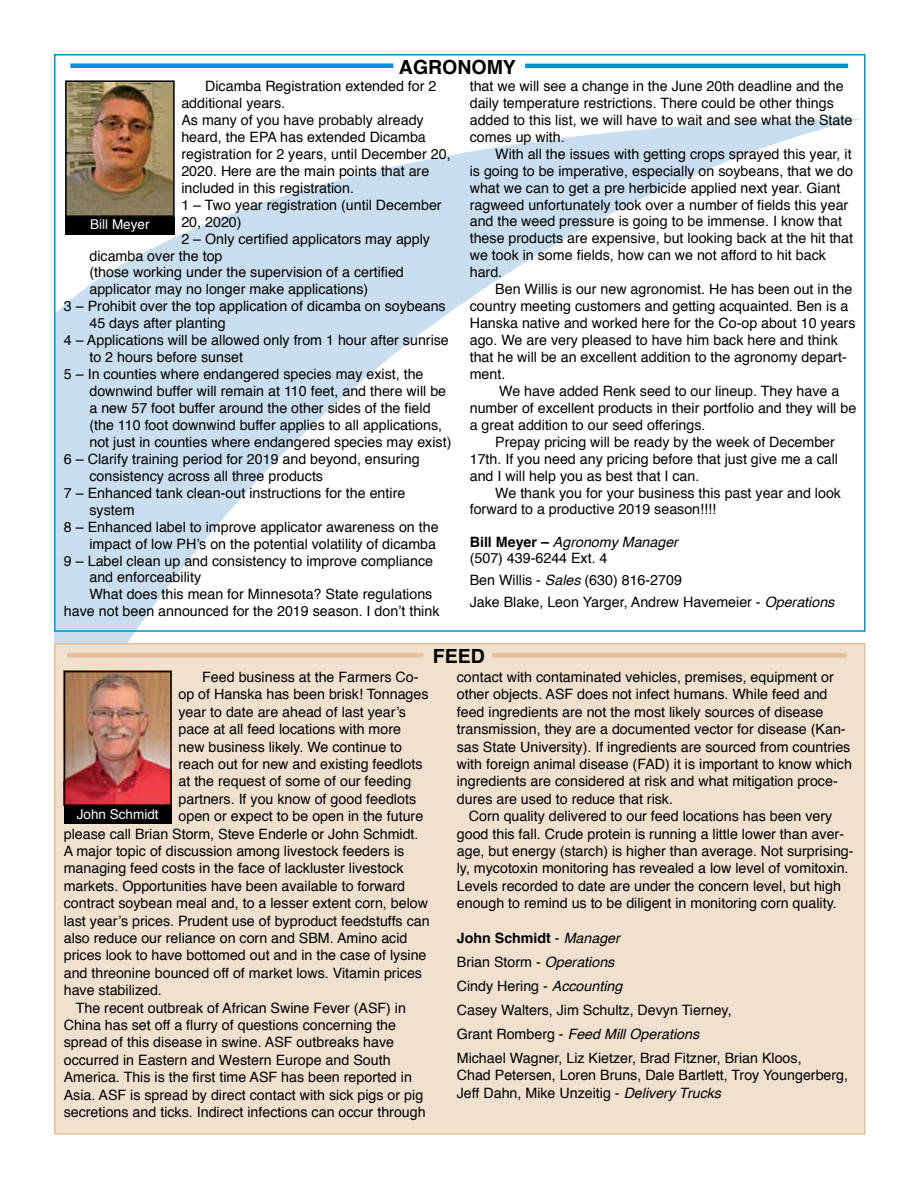
<style>
.page{position:relative;width:918px;height:1188px;background:#fff}
.page>*{position:absolute;margin:0;border:0;box-sizing:border-box;transform-origin:0 0}
.t1{font:700 19.5px "Helvetica";color:#000}
.t2{font:14.25px/17px "Helvetica";color:#000}
.t3{font:13.5px "Helvetica";color:#fff}
.s1{font-weight:700}
.s2{font-style:italic}
</style>
<div class="page">
<svg style="left:54px;top:119px;width:806px;height:524px"></svg>
<img style="left:68px;top:83px;width:104px;height:131px">
<div style="left:65px;top:80px;width:110px;height:137px;border:2px solid #000"></div>
<div style="left:70px;top:63px;width:323px;height:5px;background:#0092cd"></div>
<hr style="left:525px;top:64px;width:323px;height:4px;background:#0092cd">
<div style="left:54px;top:643px;width:812px;height:492px;background:#f1e0ce;border:2px solid #e3c19e"></div>
<img style="left:67px;top:674px;width:102px;height:129px">
<div style="left:64px;top:671px;width:108px;height:135px;border:2px solid #000"></div>
<div style="left:67px;top:653px;width:356px;height:5px;background:#e3c19e"></div>
<div style="left:492px;top:653px;width:355px;height:5px;background:#e3c19e"></div>
<div style="left:65px;top:217px;width:110px;height:17px;background:#000"></div>
<div style="left:64px;top:806px;width:108px;height:17px;background:#000"></div>
<h1 class="t1" style="left:399px;top:51px;width:119px">AGRONOMY</h1>
<p class="t2" style="left:205px;top:78px;width:233px">Dicamba Registration extended for 2</p>
<p class="t2" style="left:181px;top:95px;width:105px">additional years.</p>
<p class="t2" style="left:181px;top:112px;width:244px">As many of you have probably already</p>
<p class="t2" style="left:181px;top:129px;width:246px">heard, the EPA has extended Dicamba</p>
<p class="t2" style="left:181px;top:146px;width:271px">registration for 2 years, until December 20,</p>
<p class="t2" style="left:181px;top:163px;width:249px">2020. Here are the main points that are</p>
<p class="t2" style="left:181px;top:180px;width:174px">included in this registration.</p>
<p class="t2" style="left:181px;top:197px;width:262px">1 – Two year registration (until December</p>
<p class="t2" style="left:181px;top:214px;width:62px">20, 2020)</p>
<p class="t2" style="left:181px;top:231px;width:250px">2 – Only certified applicators may apply</p>
<p class="t2" style="left:89px;top:248px;width:135px">dicamba over the top</p>
<p class="t2" style="left:89px;top:264px;width:316px">(those working under the supervision of a certified</p>
<p class="t2" style="left:89px;top:281px;width:280px">applicator may no longer make applications)</p>
<p class="t2" style="left:64px;top:298px;width:383px">3 – Prohibit over the top application of dicamba on soybeans</p>
<p class="t2" style="left:89px;top:315px;width:138px">45 days after planting</p>
<p class="t2" style="left:64px;top:332px;width:386px">4 – Applications will be allowed only from 1 hour after sunrise</p>
<p class="t2" style="left:89px;top:349px;width:155px">to 2 hours before sunset</p>
<p class="t2" style="left:64px;top:366px;width:361px">5 – In counties where endangered species may exist, the</p>
<p class="t2" style="left:89px;top:383px;width:358px">downwind buffer will remain at 110 feet, and there will be</p>
<p class="t2" style="left:89px;top:400px;width:343px">a new 57 foot buffer around the other sides of the field</p>
<p class="t2" style="left:89px;top:417px;width:354px">(the 110 foot downwind buffer applies to all applications,</p>
<p class="t2" style="left:89px;top:434px;width:363px">not just in counties where endangered species may exist)</p>
<p class="t2" style="left:64px;top:451px;width:357px">6 – Clarify training period for 2019 and beyond, ensuring</p>
<p class="t2" style="left:89px;top:468px;width:235px">consistency across all three products</p>
<p class="t2" style="left:64px;top:485px;width:343px">7 – Enhanced tank clean-out instructions for the entire</p>
<p class="t2" style="left:89px;top:502px;width:47px">system</p>
<p class="t2" style="left:64px;top:519px;width:376px">8 – Enhanced label to improve applicator awareness on the</p>
<p class="t2" style="left:89px;top:536px;width:348px">impact of low PH’s on the potential volatility of dicamba</p>
<p class="t2" style="left:64px;top:552px;width:371px">9 – Label clean up and consistency to improve compliance</p>
<p class="t2" style="left:89px;top:569px;width:113px">and enforceability</p>
<p class="t2" style="left:89px;top:586px;width:344px">What does this mean for Minnesota? State regulations</p>
<p class="t2" style="left:64px;top:603px;width:377px">have not been announced for the 2019 season. I don’t think</p>
<p class="t3" style="left:90px;top:214px;width:61px">Bill Meyer</p>
<p class="t2" style="left:470px;top:78px;width:384px">that we will see a change in the June 20th deadline and the daily temperature restrictions. There could be other things added to this list, we will have to wait and see what the State comes up with.</p>
<p class="t2" style="left:470px;top:146px;width:385px;text-indent:25px">With all the issues with getting crops sprayed this year, it is going to be imperative, especially on soybeans, that we do what we can to get a pre herbicide applied next year. Giant ragweed unfortunately took over a number of fields this year and the weed pressure is going to be immense. I know that these products are expensive, but looking back at the hit that we took in some fields, how can we not afford to hit back hard.</p>
<p class="t2" style="left:470px;top:281px;width:387px;text-indent:25px">Ben Willis is our new agronomist. He has been out in the country meeting customers and getting acquainted. Ben is a Hanska native and worked here for the Co-op about 10 years ago. We are very pleased to have him back here and think that he will be an excellent addition to the agronomy depart&shy;ment.</p>
<p class="t2" style="left:470px;top:383px;width:388px;text-indent:29px">We have added Renk seed to our lineup. They have a number of excellent products in their portfolio and they will be a great addition to our seed offerings.</p>
<p class="t2" style="left:470px;top:434px;width:370px;text-indent:25px">Prepay pricing will be ready by the week of December<br>17th. If you need any pricing before that just give me a call and I will help you as best that I can.</p>
<p class="t2" style="left:470px;top:484px;width:373px;text-indent:25px">We thank you for your business this past year and look forward to a productive 2019 season!!!!</p>
<p class="t2" style="left:470px;top:535px;width:210px;line-height:15.8px"><span class="s1">Bill Meyer –</span> <span class="s2">Agronomy Manager </span>(507) 439-6244 Ext. 4</p>
<p class="t2" style="left:470px;top:569px;width:366px;line-height:21.8px">Ben Willis - <span class="s2">Sales</span> (630) 816-2709<br>Jake Blake, Leon Yarger, Andrew Havemeier - <span class="s2">Operations</span></p>
<h1 class="t1" style="left:433px;top:640px;width:54px">FEED</h1>
<p class="t2" style="left:202px;top:669px;width:218px">Feed business at the Farmers Co-</p>
<p class="t2" style="left:178px;top:686px;width:252px">op of Hanska has been brisk! Tonnages</p>
<p class="t2" style="left:178px;top:704px;width:229px">year to date are ahead of last year’s</p>
<p class="t2" style="left:178px;top:721px;width:224px">pace at all feed locations with more</p>
<p class="t2" style="left:178px;top:739px;width:225px">new business likely. We continue to</p>
<p class="t2" style="left:178px;top:756px;width:245px">reach out for new and existing feedlots</p>
<p class="t2" style="left:178px;top:773px;width:234px">at the request of some of our feeding</p>
<p class="t2" style="left:178px;top:791px;width:239px">partners. If you know of good feedlots</p>
<p class="t2" style="left:178px;top:808px;width:246px">open or expect to be open in the future</p>
<p class="t2" style="left:64px;top:826px;width:356px">please call Brian Storm, Steve Enderle or John Schmidt.</p>
<p class="t2" style="left:64px;top:843px;width:342px">A major topic of discussion among livestock feeders is</p>
<p class="t2" style="left:64px;top:860px;width:341px">managing feed costs in the face of lackluster livestock</p>
<p class="t2" style="left:64px;top:878px;width:343px">markets. Opportunities have been available to forward</p>
<p class="t2" style="left:64px;top:895px;width:366px">contract soybean meal and, to a lesser extent corn, below</p>
<p class="t2" style="left:64px;top:913px;width:367px">last year’s prices. Prudent use of byproduct feedstuffs can</p>
<p class="t2" style="left:64px;top:930px;width:345px">also reduce our reliance on corn and SBM. Amino acid</p>
<p class="t2" style="left:64px;top:947px;width:364px">prices look to have bottomed out and in the case of lysine</p>
<p class="t2" style="left:64px;top:965px;width:360px">and threonine bounced off of market lows. Vitamin prices</p>
<p class="t2" style="left:64px;top:982px;width:100px">have stabilized.</p>
<p class="t2" style="left:76px;top:1000px;width:332px">The recent outbreak of African Swine Fever (ASF) in</p>
<p class="t2" style="left:64px;top:1017px;width:334px">China has set off a flurry of questions concerning the</p>
<p class="t2" style="left:64px;top:1034px;width:332px">spread of this disease in swine. ASF outbreaks have</p>
<p class="t2" style="left:64px;top:1052px;width:328px">occurred in Eastern and Western Europe and South</p>
<p class="t2" style="left:64px;top:1069px;width:350px">America. This is the first time ASF has been reported in</p>
<p class="t2" style="left:64px;top:1087px;width:361px">Asia. ASF is spread by direct contact with sick pigs or pig</p>
<p class="t2" style="left:64px;top:1104px;width:363px">secretions and ticks. Indirect infections can occur through</p>
<p class="t3" style="left:77px;top:804px;width:83px">John Schmidt</p>
<p class="t2" style="left:457px;top:669px;width:397px;line-height:17.4px">contact with contaminated vehicles, premises, equipment or other objects. ASF does not infect humans. While feed and feed ingredients are not the most likely sources of disease transmission, they are a documented vector for disease (Kan&shy;sas State University). If ingredients are sourced from countries with foreign animal disease (FAD) it is important to know which ingredients are considered at risk and what mitigation proce&shy;dures are used to reduce that risk.</p>
<p class="t2" style="left:457px;top:808px;width:398px;line-height:17.4px;text-indent:12px">Corn quality delivered to our feed locations has been very good this fall. Crude protein is running a little lower than aver&shy;age, but energy (starch) is higher than average. Not surprising&shy;ly, mycotoxin monitoring has revealed a low level of vomitoxin.<br>Levels recorded to date are under the concern level, but high enough to remind us to be diligent in monitoring corn quality.</p>
<p class="t2" style="left:457px;top:926px;width:346px;line-height:24px"><span class="s1">John Schmidt</span> - <span class="s2">Manager<br></span>Brian Storm - <span class="s2">Operations<br></span>Cindy Hering - <span class="s2">Accounting<br></span>Casey Walters, Jim Schultz, Devyn Tierney,<br>Grant Romberg - <span class="s2">Feed Mill Operations<br></span>Michael Wagner, Liz Kietzer, Brad Fitzner, Brian Kloos,</p>
<p class="t2" style="left:457px;top:1067px;width:393px;line-height:17.4px">Chad Petersen, Loren Bruns, Dale Bartlett, Troy Youngerberg,<br>Jeff Dahn, Mike Unzeitig - <span class="s2">Delivery Trucks</span></p>
</div>
